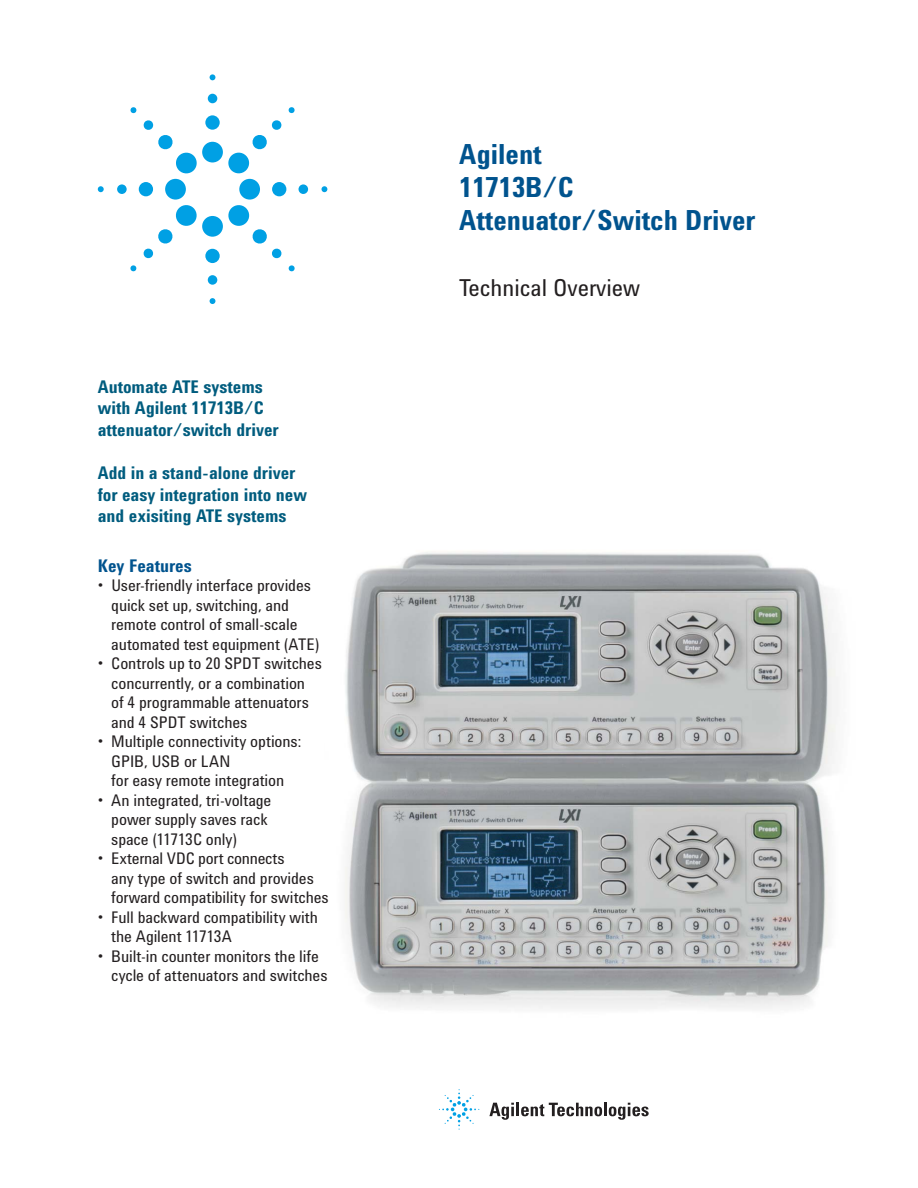
<style>
.page{position:relative;width:918px;height:1188px;background:#fff}
.page>*{position:absolute;margin:0;border:0;box-sizing:border-box;transform-origin:0 0}
.t1{font:700 28.5px/33px "Agilent Condensed CFF";color:#00538e}
.t2{font:24px "Agilent Condensed CFF";color:#231f20}
.t3{font:700 18px/21.6px "Agilent Condensed CFF";color:#005c7e}
.t4{font:700 18px "Agilent Condensed CFF";color:#00538e}
.t5{font:16.5px/19.5px "Agilent Condensed CFF";letter-spacing:-.005em;color:#231f20}
</style>
<div class="page">
<img style="left:345px;top:552px;width:493px;height:457px">
<div style="left:202px;top:142px;width:21px;height:20px;background:#00a0e4;border-radius:50%"></div>
<div style="left:205px;top:115px;width:15px;height:15px;background:#00a0e4;border-radius:50%"></div>
<div style="left:208px;top:94px;width:9px;height:9px;background:#00a0e4;border-radius:50%"></div>
<svg style="left:210px;top:74px;width:5px;height:6px"></svg>
<div style="left:239px;top:179px;width:21px;height:21px;background:#00a0e4;border-radius:50%"></div>
<div style="left:272px;top:182px;width:14px;height:14px;background:#00a0e4;border-radius:50%"></div>
<div style="left:299px;top:184px;width:9px;height:10px;background:#00a0e4;border-radius:50%"></div>
<svg style="left:322px;top:186px;width:5px;height:6px"></svg>
<div style="left:202px;top:216px;width:21px;height:21px;background:#00a0e4;border-radius:50%"></div>
<div style="left:205px;top:249px;width:15px;height:14px;background:#00a0e4;border-radius:50%"></div>
<div style="left:208px;top:275px;width:9px;height:10px;background:#00a0e4;border-radius:50%"></div>
<svg style="left:210px;top:298px;width:5px;height:6px"></svg>
<div style="left:165px;top:179px;width:21px;height:21px;background:#00a0e4;border-radius:50%"></div>
<div style="left:139px;top:182px;width:14px;height:14px;background:#00a0e4;border-radius:50%"></div>
<div style="left:117px;top:184px;width:10px;height:10px;background:#00a0e4;border-radius:50%"></div>
<svg style="left:98px;top:186px;width:6px;height:6px"></svg>
<svg style="left:228px;top:120px;width:54px;height:54px"></svg>
<svg style="left:288px;top:107px;width:7px;height:6px"></svg>
<svg style="left:228px;top:205px;width:54px;height:54px"></svg>
<svg style="left:288px;top:265px;width:7px;height:7px"></svg>
<svg style="left:143px;top:205px;width:54px;height:54px"></svg>
<svg style="left:130px;top:265px;width:7px;height:7px"></svg>
<svg style="left:143px;top:120px;width:54px;height:54px"></svg>
<svg style="left:130px;top:107px;width:7px;height:6px"></svg>
<svg style="left:489px;top:1103px;width:160px;height:17px"></svg>
<svg style="left:439px;top:1089px;width:40px;height:41px"></svg>
<p class="t3" style="left:98px;top:378px;width:182px">Automate ATE systems with Agilent 11713B/C attenuator/switch driver</p>
<p class="t3" style="left:98px;top:464px;width:211px">Add in a stand-alone driver for easy integration into new and exisiting ATE systems</p>
<p class="t4" style="left:98px;top:559px;width:96px">Key Features</p>
<p class="t5" style="left:111px;top:578px;width:210px;text-indent:-14px">• User-friendly interface provides quick set up, switching, and remote control of small-scale automated test equipment (ATE)</p>
<p class="t5" style="left:111px;top:656px;width:212px;text-indent:-14px">• Controls up to 20 SPDT switches concurrently, or a combination<br>of 4 programmable attenuators and 4 SPDT switches</p>
<p class="t5" style="left:111px;top:734px;width:192px;text-indent:-14px">• Multiple connectivity options:<br>GPIB, USB or LAN<br>for easy remote integration</p>
<p class="t5" style="left:111px;top:792px;width:162px;text-indent:-14px">• An integrated, tri-voltage power supply saves rack space (11713C only)</p>
<p class="t5" style="left:111px;top:851px;width:219px;text-indent:-13px">• External VDC port connects<br>any type of switch and provides forward compatibility for switches</p>
<p class="t5" style="left:111px;top:909px;width:208px;text-indent:-14px">• Full backward compatibility with the Agilent 11713A</p>
<p class="t5" style="left:111px;top:948px;width:218px;text-indent:-14px">• Built-in counter monitors the life cycle of attenuators and switches</p>
<h1 class="t1" style="left:459px;top:141px;width:298px">Agilent<br>11713B/C<br>Attenuator/Switch Driver</h1>
<h2 class="t2" style="left:459px;top:280px;width:182px">Technical Overview</h2>
</div>
